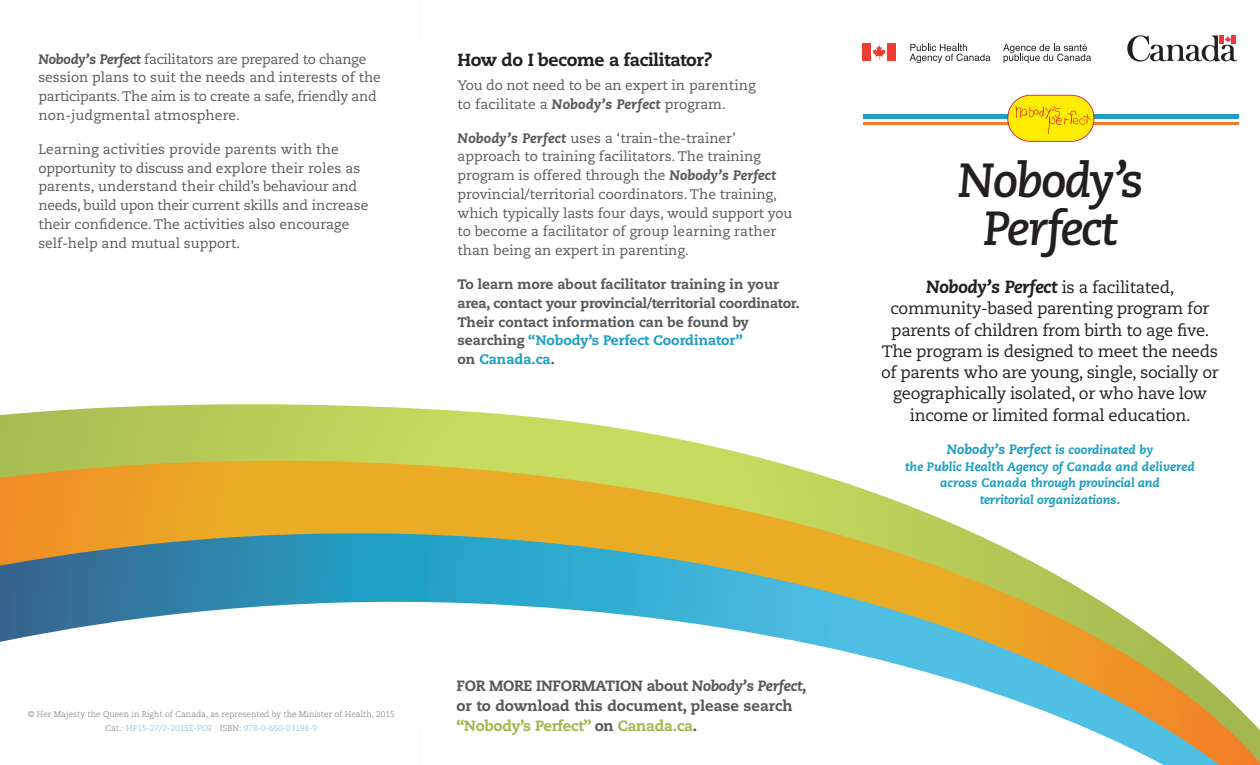
<style>
.page{position:relative;width:1260px;height:765px;background:#fff}
.page>*{position:absolute;margin:0;border:0;box-sizing:border-box;transform-origin:0 0}
.t1{font:italic 700 47.88px/47.9px "Caecilia";letter-spacing:-.035em;color:#231f20;text-align:center}
.t2{font:italic 800 17.62px "Caecilia";letter-spacing:-.02em;color:#231f20}
.t3{font:800 17.5px "Caecilia";letter-spacing:-.02em;color:#231f20}
.t4{font:16.5px/21.4px "Caecilia";letter-spacing:-.02em;color:#231f20;text-align:center}
.t5{font:800 14.88px/20.2px "Caecilia";letter-spacing:-.015em;color:#57585a}
.t6{font:13.75px/18.8px "Caecilia";color:#57585a}
.t7{font:800 13.75px/18.8px "Caecilia";color:#57585a}
.t8{font:13.75px/18.8px "Caecilia";letter-spacing:-.02em;color:#57585a}
.t9{font:italic 800 13.5px "Caecilia";color:#1e9ec2}
.t10{font:italic 800 12.38px/16.8px "Caecilia";color:#1e9ec2;text-align:center}
.t11{font:300 8.38px/13.8px "Caecilia";color:#6c6d70;text-align:center}
.s1{font-weight:800;font-style:italic}
.s2{color:#1e9ec2}
.s3{color:#72b4d0}
.s4{font-style:italic}
.s5{color:#a3b64f}
.s6{font-weight:400;font-style:normal;font-size:16.5px}
.s7{font-size:12.38px}
</style>
<div class="page">
<hr style="left:863px;top:115px;width:376px;height:4px;background:#1e9ec2">
<hr style="left:863px;top:122px;width:376px;height:2px;background:#f47927">
<svg style="left:0;top:404px;width:772px;height:57px"></svg>
<svg style="left:0;top:461px;width:1260px;height:304px"></svg>
<div style="left:862px;top:44px;width:9px;height:17px;background:#ee3e34"></div>
<svg style="left:873px;top:45px;width:13px;height:15px"></svg>
<div style="left:888px;top:44px;width:8px;height:17px;background:#ee3e34"></div>
<svg style="left:910px;top:44px;width:80px;height:19px"></svg>
<svg style="left:1003px;top:44px;width:88px;height:19px"></svg>
<svg style="left:1127px;top:35px;width:110px;height:27px"></svg>
<svg style="left:1007px;top:95px;width:87px;height:47px;background:#fcdb22"></svg>
<svg style="left:420px;top:726px;width:1px;height:38px"></svg>
<svg style="left:840px;top:726px;width:1px;height:38px"></svg>
<p class="t8" style="left:38px;top:50px;width:344px"><span class="s1">Nobody’s Perfect</span> facilitators are prepared to change session plans to suit the needs and interests of the participants. The aim is to create a safe, friendly and non-judgmental atmosphere.</p>
<p class="t6" style="left:38px;top:140px;width:331px">Learning activities provide parents with the opportunity to discuss and explore their roles as parents, understand their child’s behaviour and needs, build upon their current skills and increase their confidence. The activities also encourage self-help and mutual support.</p>
<p class="t3" style="left:458px;top:49px;width:256px">How do I become a facilitator?</p>
<p class="t6" style="left:458px;top:76px;width:300px">You do not need to be an expert in parenting to facilitate a <span class="s1">Nobody’s Perfect</span> program.</p>
<p class="t6" style="left:458px;top:129px;width:337px"><span class="s1">Nobody’s Perfect</span> uses a ‘train-the-trainer’ approach to training facilitators. The training program is offered through the <span class="s1">Nobody’s Perfect </span>provincial/territorial coordinators. The training, which typically lasts four days, would support you to become a facilitator of group learning rather than being an expert in parenting.</p>
<p class="t7" style="left:458px;top:275px;width:344px">To learn more about facilitator training in your area, contact your provincial/territorial coordinator.<br>Their contact information can be found by searching <span class="s2">“Nobody’s Perfect Coordinator”<br></span>on <span class="s2">Canada.ca</span>.</p>
<p class="t11" style="left:28px;top:708px;width:369px">© Her Majesty the Queen in Right of Canada, as represented by the Minister of Health, 2015<br>Cat.: <span class="s3">HP15-27/2-2015E-PDF</span> ISBN: <span class="s3">978-0-660-03198-9</span></p>
<p class="t5" style="left:457px;top:675px;width:352px">FOR MORE INFORMATION about <span class="s4">Nobody’s Perfect</span>, or to download this document, please search <span class="s5">“Nobody’s Perfect”</span> on <span class="s5">Canada.ca</span>.</p>
<h1 class="t1" style="left:958px;top:157px;width:187px">Nobody’s<br>Perfect</h1>
<p class="t2" style="left:926px;top:277px;width:250px">Nobody’s Perfect <span class="s6">is a facilitated,</span></p>
<p class="t4" style="left:881px;top:298px;width:339px">community-based parenting program for parents of children from birth to age five.<br>The program is designed to meet the needs of parents who are young, single, socially or geographically isolated, or who have low income or limited formal education.</p>
<p class="t9" style="left:947px;top:442px;width:208px">Nobody’s Perfect <span class="s7">is coordinated by</span></p>
<p class="t10" style="left:905px;top:458px;width:291px">the Public Health Agency of Canada and delivered across Canada through provincial and<br>territorial organizations.</p>
</div>
